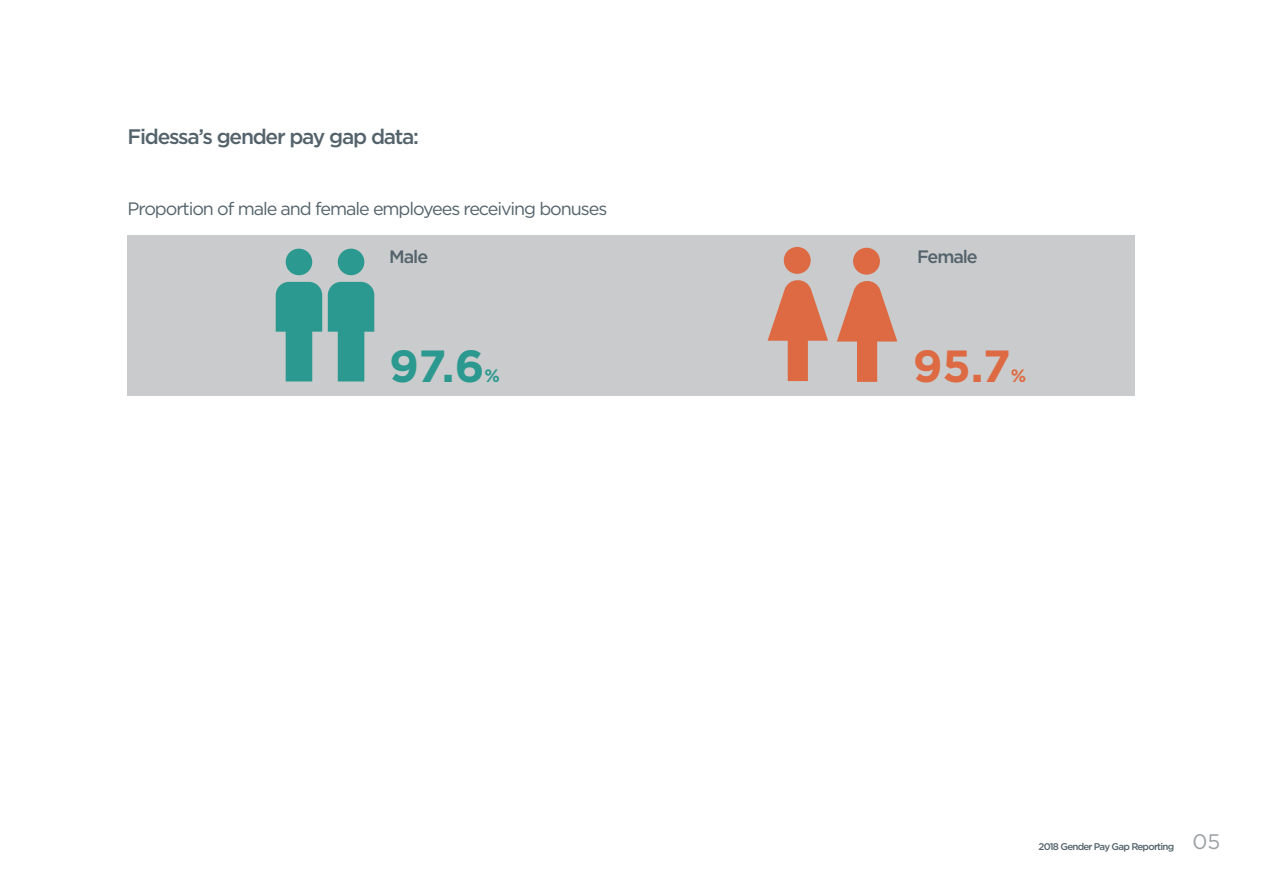
<style>
.page{position:relative;width:1263px;height:893px;background:#fff}
.page>*{position:absolute;margin:0;border:0;box-sizing:border-box;transform-origin:0 0}
.t1{font:700 45px "Gotham";color:#2b998f}
.t2{font:700 45px "Gotham";color:#dd6a42}
.t3{font:500 21px "Gotham";letter-spacing:-.06em;color:#54636b}
.t4{font:18px "Gotham";letter-spacing:-.06em;color:#54636b}
.t5{font:500 18px "Gotham";letter-spacing:-.06em;color:#54636b}
.t6{font:700 18px "Gotham";color:#2b998f}
.t7{font:700 18px "Gotham";color:#dd6a42}
.t8{font:500 9.75px "Gotham";letter-spacing:-.08em;color:#54636b}
.s1{font-weight:400;font-size:21px;color:#9ba0a2}
</style>
<div class="page">
<div style="left:128px;top:235px;width:1007px;height:161px;background:#c9cbcc"></div>
<svg style="left:328px;top:249px;width:46px;height:132px"></svg>
<svg style="left:276px;top:249px;width:46px;height:132px"></svg>
<svg style="left:837px;top:281px;width:60px;height:101px"></svg>
<div style="left:853px;top:248px;width:27px;height:27px;background:#dd6a42;border-radius:50%"></div>
<svg style="left:767px;top:280px;width:61px;height:101px"></svg>
<div style="left:784px;top:247px;width:27px;height:27px;background:#dd6a42;border-radius:50%"></div>
<p class="t3" style="left:128px;top:123px;width:293px">Fidessa’s gender pay gap data:</p>
<p class="t4" style="left:128px;top:197px;width:481px">Proportion of male and female employees receiving bonuses</p>
<p class="t5" style="left:389px;top:244px;width:40px">Male</p>
<h1 class="t1" style="left:389px;top:336px;width:97px">97.6</h1>
<p class="t6" style="left:485px;top:364px;width:17px">%</p>
<p class="t5" style="left:917px;top:244px;width:62px">Female</p>
<h1 class="t2" style="left:913px;top:336px;width:99px">95.7</h1>
<p class="t7" style="left:1011px;top:364px;width:17px">%</p>
<p class="t8" style="left:1038px;top:840px;width:183px">2018 Gender Pay Gap Reporting <span class="s1">05</span></p>
</div>
